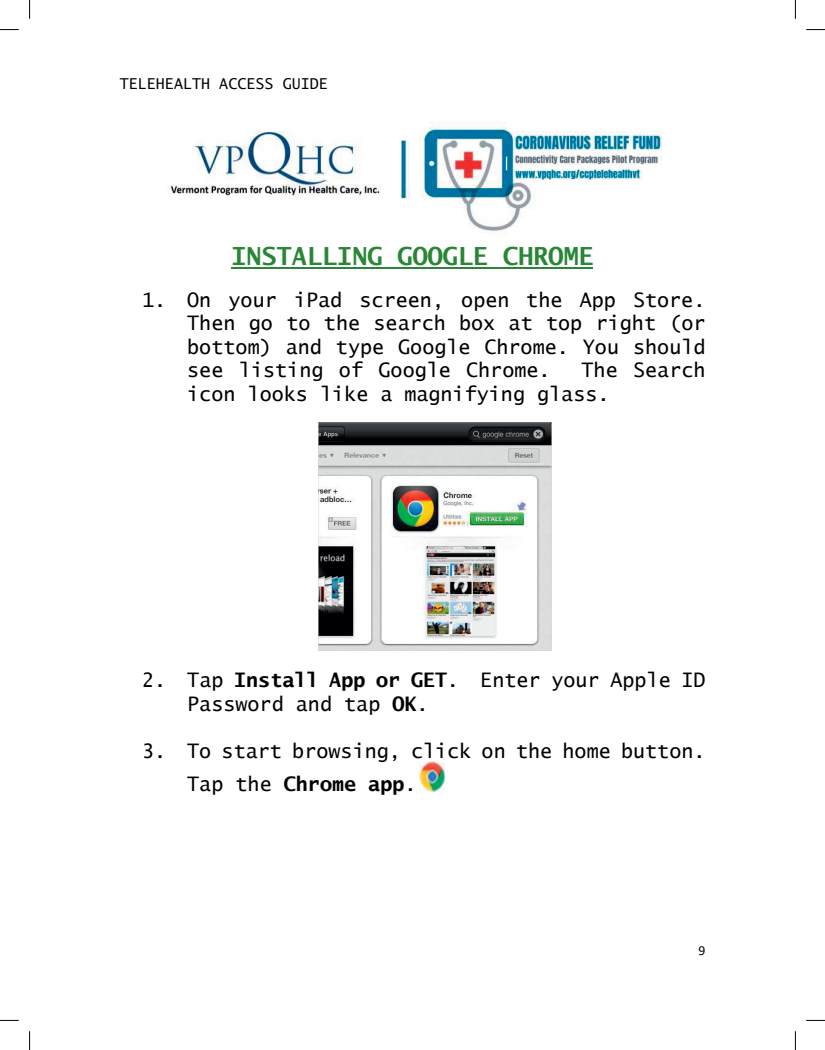
<style>
.page{position:relative;width:825px;height:1050px;background:#fff}
.page>*{position:absolute;margin:0;border:0;box-sizing:border-box;transform-origin:0 0}
.t1{font:700 25px "Lucida Sans Typewriter";color:#298637}
.t2{font:20px/23.5px "Lucida Sans Typewriter";color:#000002}
.t3{font:15px "Lucida Sans Typewriter";color:#000002}
.t4{font:13.75px "Calibri";color:#000002}
.s1{font-weight:700}
</style>
<div class="page">
<img style="left:169px;top:121px;width:493px;height:111px">
<hr style="left:231px;top:267px;width:362px;height:1px;background:#298637">
<img style="left:318px;top:422px;width:233px;height:228px">
<img style="left:419px;top:761px;width:25px;height:29px">
<svg style="left:0;top:29px;width:19px;height:1px"></svg>
<svg style="left:806px;top:29px;width:18px;height:1px"></svg>
<svg style="left:0;top:1019px;width:19px;height:1px"></svg>
<svg style="left:806px;top:1019px;width:18px;height:1px"></svg>
<svg style="left:29px;top:0;width:1px;height:19px"></svg>
<svg style="left:29px;top:1031px;width:1px;height:18px"></svg>
<svg style="left:794px;top:0;width:1px;height:19px"></svg>
<svg style="left:794px;top:1031px;width:1px;height:18px"></svg>
<p class="t3" style="left:120px;top:75px;width:210px">TELEHEALTH ACCESS GUIDE</p>
<p class="t1" style="left:231px;top:241px;width:363px">INSTALLING GOOGLE CHROME</p>
<p class="t2" style="left:187px;top:288px;width:519px;text-align:justify;text-indent:-45px">1. On your iPad screen, open the App Store.<br>Then go to the search box at top right (or bottom) and type Google Chrome. You should see listing of Google Chrome.</p>
<p class="t2" style="left:187px;top:358px;width:519px;text-indent:394px">The Search icon looks like a magnifying glass.</p>
<p class="t2" style="left:187px;top:667px;width:519px;text-indent:-45px">2. Tap <span class="s1">Install App or GET</span>. Enter your Apple ID<br>Password and tap <span class="s1">OK</span>.</p>
<p class="t2" style="left:187px;top:733px;width:519px;line-height:33px;text-indent:-45px">3. To start browsing, click on the home button.<br>Tap the <span class="s1">Chrome app</span>.</p>
<p class="t4" style="left:698px;top:940px;width:8px">9</p>
</div>
